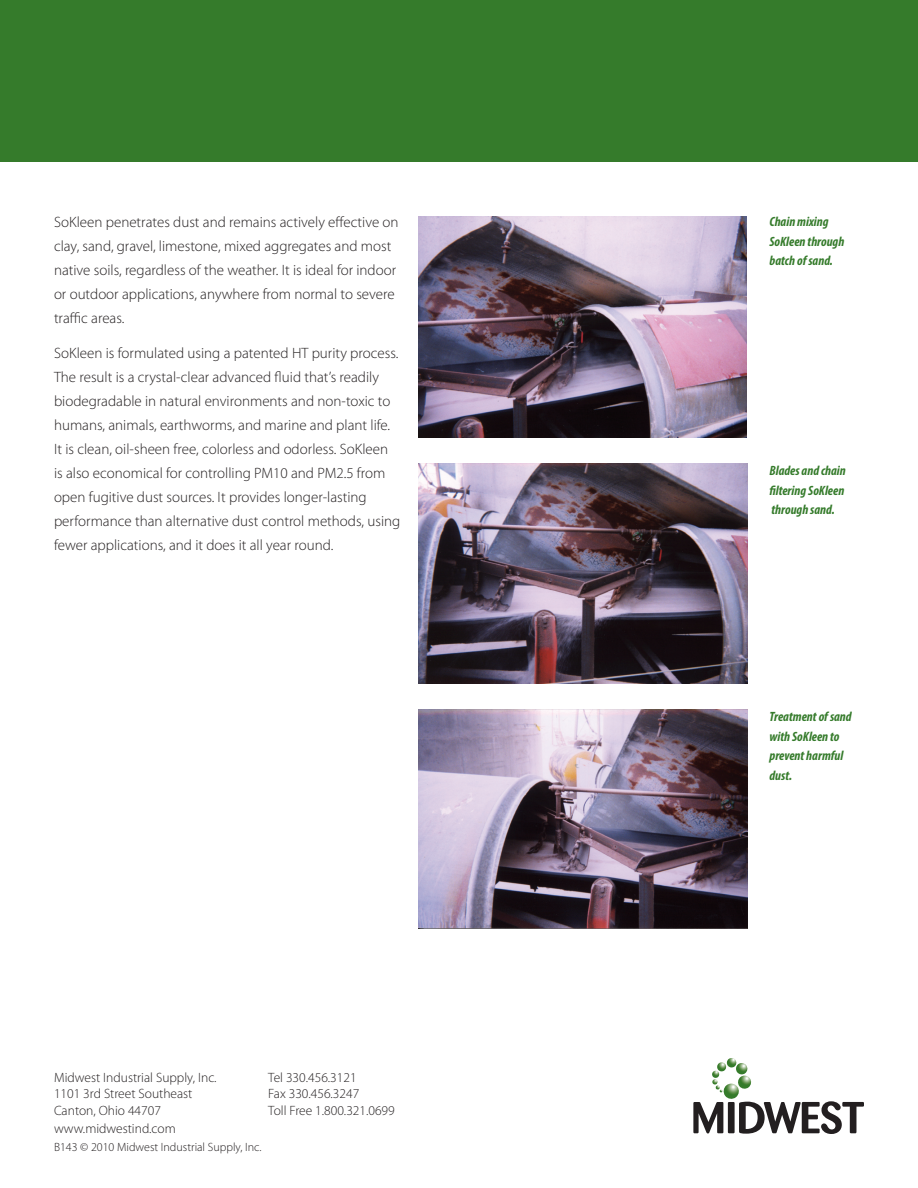
<style>
.page{position:relative;width:918px;height:1188px;background:#fff}
.page>*{position:absolute;margin:0;border:0;box-sizing:border-box;transform-origin:0 0}
.t1{font:300 15px/24px "Myriad Pro";color:#231f20}
.t2{font:300 13.5px/16.2px "Myriad Pro";color:#231f20}
.t3{font:italic 700 condensed 13.5px/19.5px "Myriad Pro";color:#357b2b}
.t4{font:300 12px "Myriad Pro";color:#231f20}
</style>
<div class="page">
<div style="left:0;top:0;width:918px;height:162px;background:#357b2b"></div>
<div style="left:728px;top:1102px;width:7px;height:31px;background:#231f20"></div>
<svg style="left:693px;top:1102px;width:30px;height:31px"></svg>
<svg style="left:739px;top:1101px;width:125px;height:33px"></svg>
<img style="left:724px;top:1093px;width:15px;height:6px">
<img style="left:748px;top:1077px;width:4px;height:11px">
<svg style="left:712px;top:1058px;width:36px;height:35px"></svg>
<img style="left:418px;top:464px;width:330px;height:220px">
<img style="left:418px;top:216px;width:329px;height:221px">
<img style="left:418px;top:710px;width:330px;height:219px">
<p class="t1" style="left:54px;top:210px;width:346px">SoKleen penetrates dust and remains actively effective on clay, sand, gravel, limestone, mixed aggregates and most native soils, regardless of the weather. It is ideal for indoor or outdoor applications, anywhere from normal to severe traffic areas.</p>
<p class="t1" style="left:54px;top:341px;width:348px">SoKleen is formulated using a patented HT purity process.<br>The result is a crystal-clear advanced fluid that’s readily biodegradable in natural environments and non-toxic to humans, animals, earthworms, and marine and plant life.<br>It is clean, oil-sheen free, colorless and odorless. SoKleen is also economical for controlling PM10 and PM2.5 from open fugitive dust sources. It provides longer-lasting performance than alternative dust control methods, using fewer applications, and it does it all year round.</p>
<p class="t2" style="left:54px;top:1069px;width:164px">Midwest Industrial Supply, Inc.<br>1101 3rd Street Southeast<br>Canton, Ohio 44707</p>
<p class="t2" style="left:54px;top:1120px;width:123px">www.midwestind.com</p>
<p class="t4" style="left:54px;top:1139px;width:209px">B143 © 2010 Midwest Industrial Supply, Inc.</p>
<p class="t2" style="left:268px;top:1069px;width:128px">Tel 330.456.3121<br>Fax 330.456.3247<br>Toll Free 1.800.321.0699</p>
<p class="t3" style="left:770px;top:212px;width:76px">Chain mixing<br>SoKleen through batch of sand.</p>
<p class="t3" style="left:770px;top:461px;width:78px;text-align:justify">Blades and chain filtering SoKleen through sand.</p>
<p class="t3" style="left:770px;top:707px;width:84px">Treatment of sand with SoKleen to prevent harmful dust.</p>
</div>
